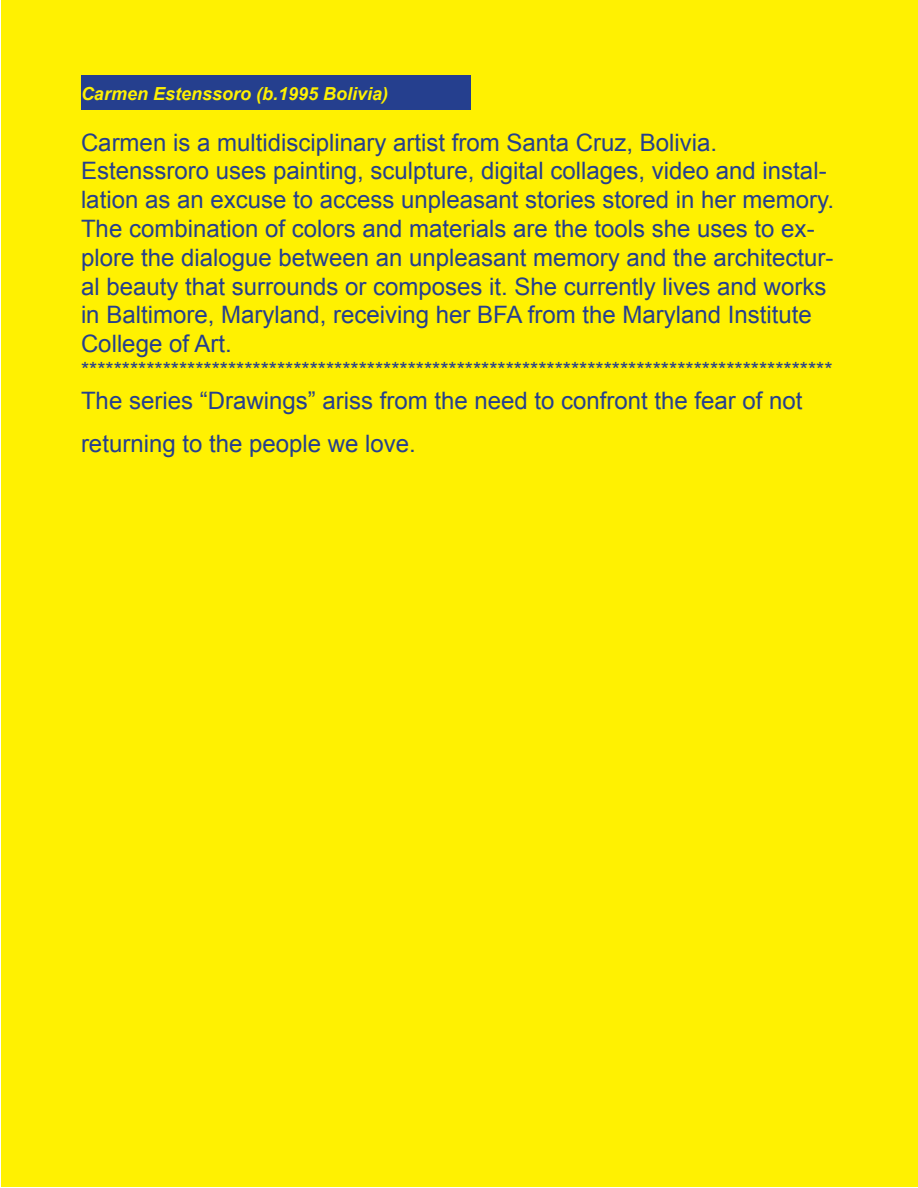
<style>
.page{position:relative;width:918px;height:1188px;background:#fff}
.page>*{position:absolute;margin:0;border:0;box-sizing:border-box;transform-origin:0 0}
.t1{font:24px/28.8px "Arial";color:#253f8e}
.t2{font:21px "Arial";color:#253f8e}
.t3{font:italic 700 18px "Arial";color:#fff101}
</style>
<div class="page">
<div style="left:2px;top:0;width:916px;height:1186px;background:#fff101"></div>
<div style="left:81px;top:76px;width:390px;height:34px;background:#253f8e"></div>
<p class="t3" style="left:81px;top:82px;width:309px">Carmen Estenssoro (b.1995 Bolivia)</p>
<p class="t1" style="left:81px;top:128px;width:755px">Carmen is a multidisciplinary artist from Santa Cruz, Bolivia.<br>Estenssroro uses painting, sculpture, digital collages, video and instal&shy;lation as an excuse to access unpleasant stories stored in her memory.<br>The combination of colors and materials are the tools she uses to ex&shy;plore the dialogue between an unpleasant memory and the architectur&shy;al beauty that surrounds or composes it. She currently lives and works in Baltimore, Maryland, receiving her BFA from the Maryland Institute College of Art.</p>
<p class="t2" style="left:81px;top:356px;width:753px">********************************************************************************************</p>
<p class="t1" style="left:81px;top:386px;width:723px">The series “Drawings” ariss from the need to confront the fear of not</p>
<p class="t1" style="left:81px;top:429px;width:336px">returning to the people we love.</p>
</div>
